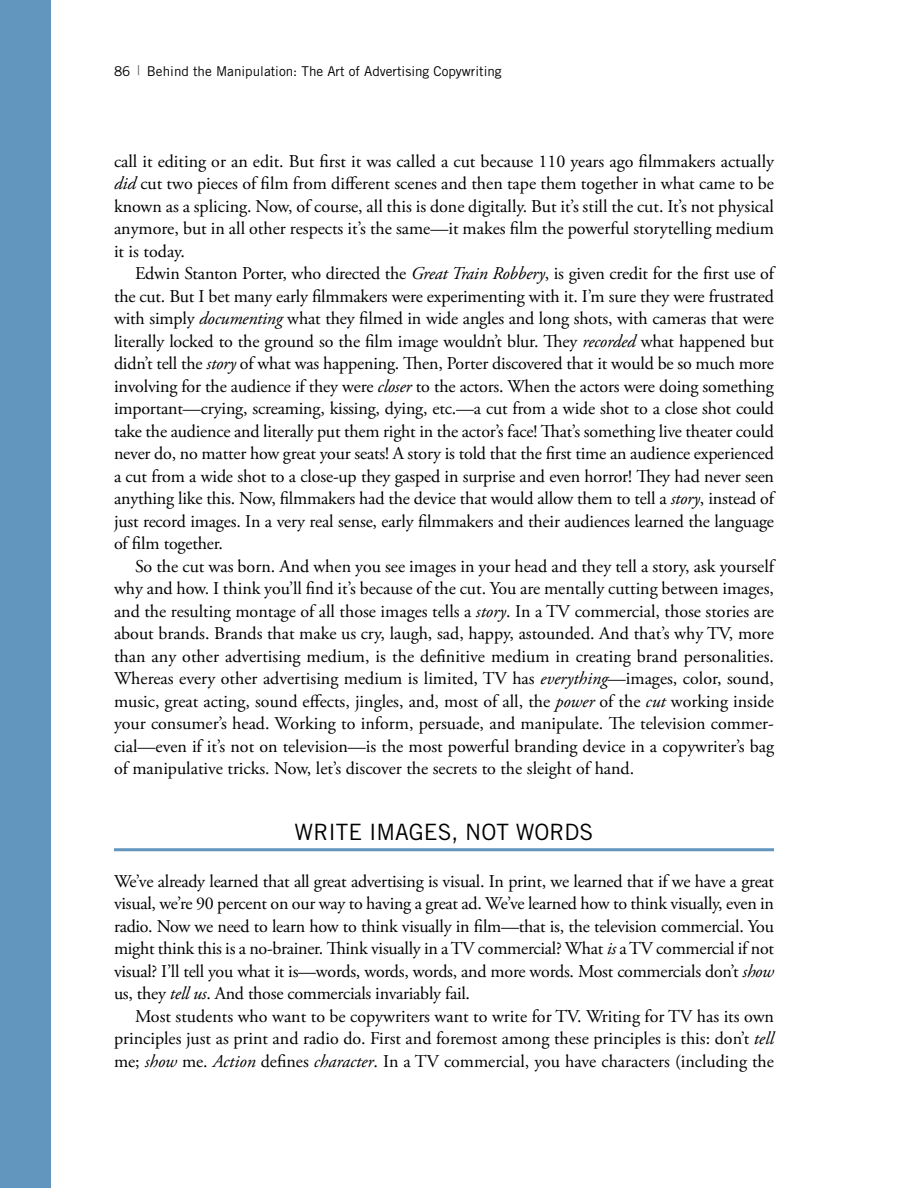
<style>
.page{position:relative;width:918px;height:1188px;background:#fff}
.page>*{position:absolute;margin:0;border:0;box-sizing:border-box;transform-origin:0 0}
.t1{font:22.5px "Trade Gothic LT Std";color:#000}
.t2{font:18px/22.5px "Adobe Garamond Pro";color:#000;text-align:justify}
.t3{font:13.5px "Trade Gothic LT Std";color:#000}
.s1{color:#58595b}
.s2{font-style:italic}
</style>
<div class="page">
<div style="left:0;top:0;width:51px;height:1188px;background:#6396be"></div>
<hr style="left:114px;top:848px;width:660px;height:3px;background:#6396be">
<p class="t3" style="left:114px;top:63px;width:389px">86 <span class="s1">|</span> Behind the Manipulation: The Art of Advertising Copywriting</p>
<p class="t2" style="left:114px;top:150px;width:662px">call it editing or an edit. But first it was called a cut because 110 years ago filmmakers actually <span class="s2">did</span> cut two pieces of film from different scenes and then tape them together in what came to be known as a splicing. Now, of course, all this is done digitally. But it’s still the cut. It’s not physical anymore, but in all other respects it’s the same—it makes film the powerful storytelling medium it is today.</p>
<p class="t2" style="left:114px;top:263px;width:662px;text-indent:21px">Edwin Stanton Porter, who directed the <span class="s2">Great Train Robbery</span>, is given credit for the first use of the cut. But I bet many early filmmakers were experimenting with it. I’m sure they were frustrated with simply <span class="s2">documenting</span> what they filmed in wide angles and long shots, with cameras that were literally locked to the ground so the film image wouldn’t blur. They <span class="s2">recorded</span> what happened but didn’t tell the <span class="s2">story</span> of what was happening. Then, Porter discovered that it would be so much more involving for the audience if they were <span class="s2">closer</span> to the actors. When the actors were doing something important—crying, screaming, kissing, dying, etc.—a cut from a wide shot to a close shot could take the audience and literally put them right in the actor’s face! That’s something live theater could never do, no matter how great your seats! A story is told that the first time an audience experienced a cut from a wide shot to a close-up they gasped in surprise and even horror! They had never seen anything like this. Now, filmmakers had the device that would allow them to tell a <span class="s2">story</span>, instead of just record images. In a very real sense, early filmmakers and their audiences learned the language of film together.</p>
<p class="t2" style="left:114px;top:555px;width:662px;text-indent:21px">So the cut was born. And when you see images in your head and they tell a story, ask yourself why and how. I think you’ll find it’s because of the cut. You are mentally cutting between images, and the resulting montage of all those images tells a <span class="s2">story</span>. In a TV commercial, those stories are about brands. Brands that make us cry, laugh, sad, happy, astounded. And that’s why TV, more than any other advertising medium, is the definitive medium in creating brand personalities.<br>Whereas every other advertising medium is limited, TV has <span class="s2">everything</span>—images, color, sound, music, great acting, sound effects, jingles, and, most of all, the <span class="s2">power</span> of the <span class="s2">cut</span> working inside your consumer’s head. Working to inform, persuade, and manipulate. The television commer&shy;cial—even if it’s not on television—is the most powerful branding device in a copywriter’s bag of manipulative tricks. Now, let’s discover the secrets to the sleight of hand.</p>
<p class="t1" style="left:295px;top:818px;width:300px">WRITE IMAGES, NOT WORDS</p>
<p class="t2" style="left:114px;top:870px;width:662px">We’ve already learned that all great advertising is visual. In print, we learned that if we have a great visual, we’re 90 percent on our way to having a great ad. We’ve learned how to think visually, even in radio. Now we need to learn how to think visually in film—that is, the television commercial. You might think this is a no-brainer. Think visually in a TV commercial? What <span class="s2">is</span> a TV commercial if not visual? I’ll tell you what it is—words, words, words, and more words. Most commercials don’t <span class="s2">show </span>us, they <span class="s2">tell us</span>. And those commercials invariably fail.</p>
<p class="t2" style="left:114px;top:1005px;width:662px;text-indent:21px">Most students who want to be copywriters want to write for TV. Writing for TV has its own principles just as print and radio do. First and foremost among these principles is this: don’t <span class="s2">tell </span>me; <span class="s2">show</span> me. <span class="s2">Action</span> defines <span class="s2">character</span>. In a TV commercial, you have characters (including the</p>
</div>
